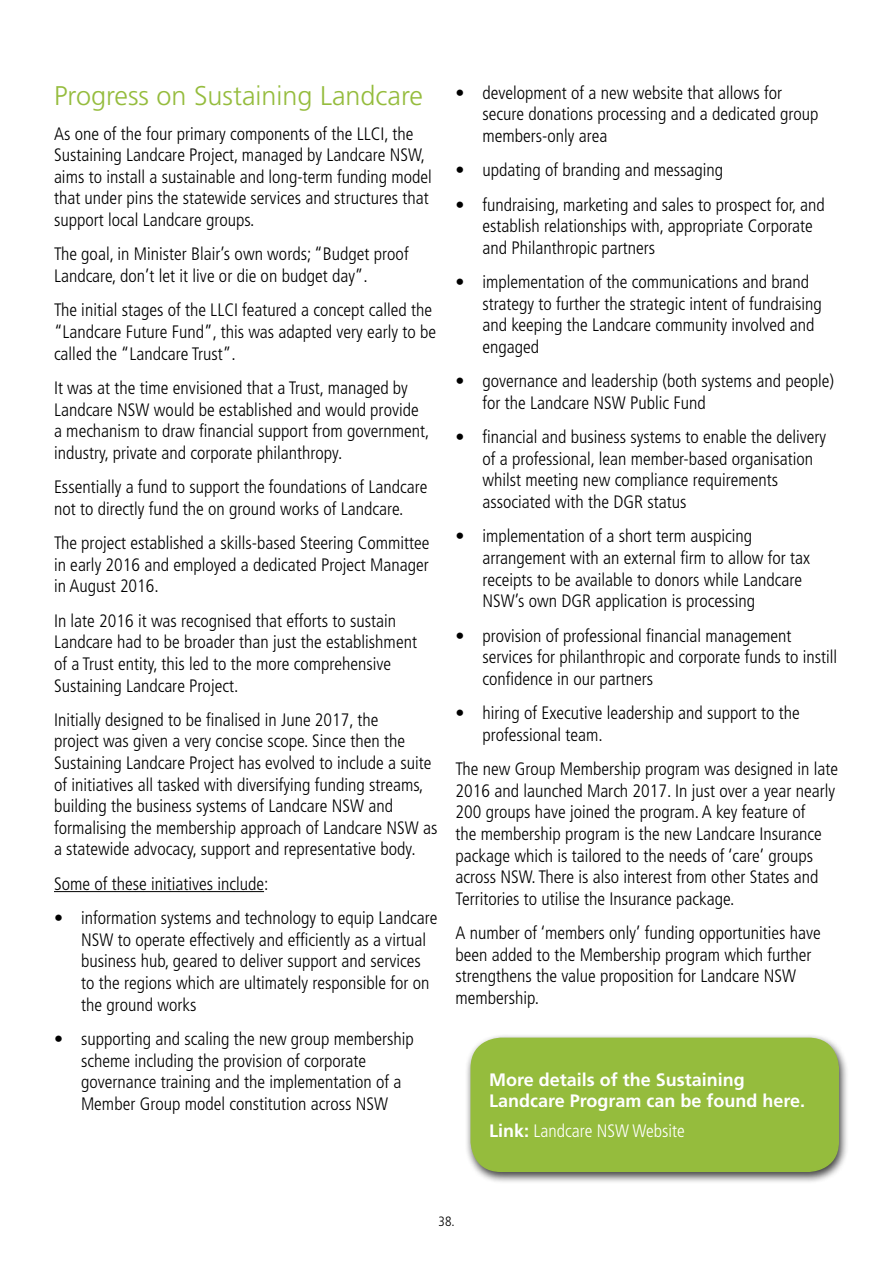
<style>
.page{position:relative;width:893px;height:1263px;background:#fff}
.page>*{position:absolute;margin:0;border:0;box-sizing:border-box;transform-origin:0 0}
.t1{font:300 27px "Frutiger LT Std";color:#95bc3d}
.t2{font:300 condensed 18px/21.6px "Frutiger LT Std";color:#000}
.t3{font:700 18px/21.6px "Frutiger LT Std";color:#fff}
.t4{font:300 condensed 18px "Frutiger LT Std";color:#fff}
.t5{font:300 condensed 13.5px "Frutiger LT Std";color:#000}
.s1{font-weight:700;font-stretch:normal}
</style>
<div class="page">
<hr style="left:54px;top:891px;width:210px;height:1px;background:#000">
<div style="left:464px;top:1033px;width:385px;height:151px;background:#000;opacity:.75"></div>
<div style="left:471px;top:1038px;width:367px;height:133px;background:#95bc3d;border-radius:30px"></div>
<div style="left:470px;top:1037px;width:369px;height:135px;border:2px solid #95bc3d;border-radius:30px"></div>
<h1 class="t1" style="left:54px;top:81px;width:371px">Progress on Sustaining Landcare</h1>
<p class="t2" style="left:54px;top:123px;width:379px">As one of the four primary components of the LLCI, the Sustaining Landcare Project, managed by Landcare NSW, aims to install a sustainable and long-term funding model that under pins the statewide services and structures that support local Landcare groups.</p>
<p class="t2" style="left:54px;top:244px;width:356px">The goal, in Minister Blair’s own words; “Budget proof<br>Landcare, don’t let it live or die on budget day”.</p>
<p class="t2" style="left:54px;top:300px;width:384px">The initial stages of the LLCI featured a concept called the “Landcare Future Fund”, this was adapted very early to be called the “Landcare Trust”.</p>
<p class="t2" style="left:54px;top:377px;width:377px">It was at the time envisioned that a Trust, managed by Landcare NSW would be established and would provide a mechanism to draw financial support from government, industry, private and corporate philanthropy.</p>
<p class="t2" style="left:54px;top:476px;width:375px">Essentially a fund to support the foundations of Landcare not to directly fund the on ground works of Landcare.</p>
<p class="t2" style="left:54px;top:532px;width:377px;text-align:justify">The project established a skills-based Steering Committee in early 2016 and employed a dedicated Project Manager in August 2016.</p>
<p class="t2" style="left:54px;top:610px;width:364px">In late 2016 it was recognised that efforts to sustain Landcare had to be broader than just the establishment of a Trust entity, this led to the more comprehensive Sustaining Landcare Project.</p>
<p class="t2" style="left:54px;top:709px;width:385px">Initially designed to be finalised in June 2017, the<br>project was given a very concise scope. Since then the Sustaining Landcare Project has evolved to include a suite of initiatives all tasked with diversifying funding streams, building the business systems of Landcare NSW and formalising the membership approach of Landcare NSW as a statewide advocacy, support and representative body.</p>
<p class="t2" style="left:54px;top:873px;width:216px">Some of these initiatives include:</p>
<p class="t2" style="left:81px;top:907px;width:358px;text-indent:-27px">• information systems and technology to equip Landcare NSW to operate effectively and efficiently as a virtual business hub, geared to deliver support and services to the regions which are ultimately responsible for on the ground works</p>
<p class="t2" style="left:81px;top:1028px;width:334px;text-indent:-27px">• supporting and scaling the new group membership scheme including the provision of corporate governance training and the implementation of a Member Group model constitution across NSW</p>
<p class="t2" style="left:482px;top:82px;width:338px;text-indent:-27px">• development of a new website that allows for secure donations processing and a dedicated group members-only area</p>
<p class="t2" style="left:455px;top:159px;width:269px">• updating of branding and messaging</p>
<p class="t2" style="left:482px;top:194px;width:344px;text-indent:-27px">• fundraising, marketing and sales to prospect for, and establish relationships with, appropriate Corporate and Philanthropic partners</p>
<p class="t2" style="left:482px;top:271px;width:341px;text-indent:-27px">• implementation of the communications and brand strategy to further the strategic intent of fundraising and keeping the Landcare community involved and engaged</p>
<p class="t2" style="left:482px;top:370px;width:353px;text-indent:-27px">• governance and leadership (both systems and people) for the Landcare NSW Public Fund</p>
<p class="t2" style="left:482px;top:426px;width:345px;text-indent:-27px">• financial and business systems to enable the delivery of a professional, lean member-based organisation whilst meeting new compliance requirements associated with the DGR status</p>
<p class="t2" style="left:482px;top:526px;width:329px;text-indent:-27px">• implementation of a short term auspicing arrangement with an external firm to allow for tax receipts to be available to donors while Landcare NSW’s own DGR application is processing</p>
<p class="t2" style="left:482px;top:625px;width:356px;text-indent:-27px">• provision of professional financial management services for philanthropic and corporate funds to instill confidence in our partners</p>
<p class="t2" style="left:482px;top:702px;width:319px;text-indent:-27px">• hiring of Executive leadership and support to the professional team.</p>
<p class="t2" style="left:455px;top:758px;width:384px">The new Group Membership program was designed in late 2016 and launched March 2017. In just over a year nearly 200 groups have joined the program. A key feature of<br>the membership program is the new Landcare Insurance package which is tailored to the needs of ‘care’ groups across NSW. There is also interest from other States and Territories to utilise the Insurance package.</p>
<p class="t2" style="left:455px;top:922px;width:367px">A number of ‘members only’ funding opportunities have been added to the Membership program which further strengthens the value proposition for Landcare NSW membership.</p>
<p class="t3" style="left:489px;top:1069px;width:318px">More details of the Sustaining<br>Landcare Program can be found here.</p>
<p class="t4" style="left:489px;top:1121px;width:197px"><span class="s1">Link:</span> Landcare NSW Website</p>
<p class="t5" style="left:439px;top:1213px;width:18px">38.</p>
</div>
